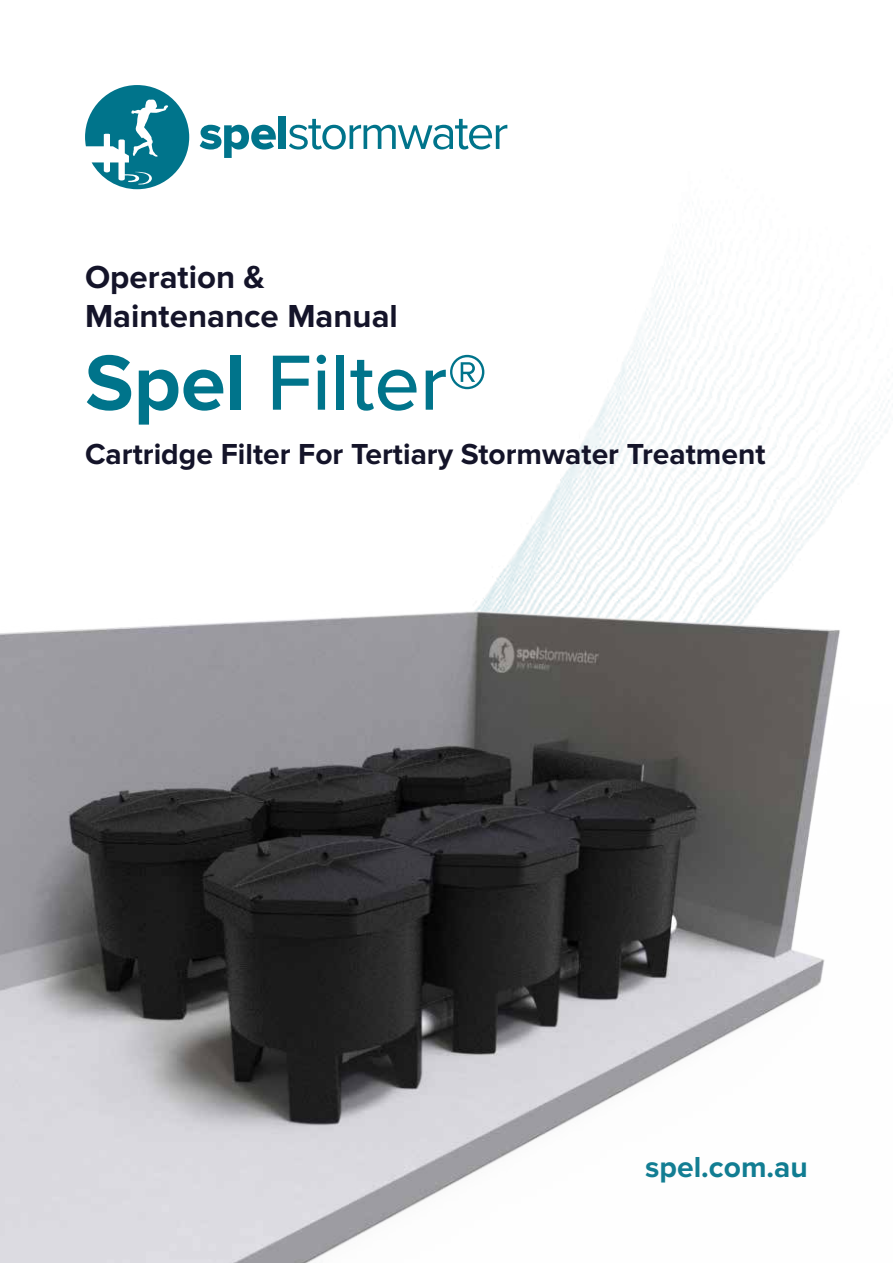
<style>
.page{position:relative;width:893px;height:1263px;background:#fff}
.page>*{position:absolute;margin:0;border:0;box-sizing:border-box;transform-origin:0 0}
.t1{font:500 81px "Proxima Nova";color:#00748b}
.t2{font:700 33px/39.6px "Proxima Nova";color:#141429}
.t3{font:700 30px "Proxima Nova";color:#141429}
.t4{font:700 30px "Proxima Nova";color:#00748b}
.s1{font-weight:700}
</style>
<div class="page">
<img style="left:133px;top:118px;width:760px;height:469px">
<svg style="left:200px;top:125px;width:76px;height:33px"></svg>
<div style="left:278px;top:116px;width:8px;height:33px;background:#00748b"></div>
<svg style="left:289px;top:119px;width:218px;height:31px"></svg>
<svg style="left:85px;top:85px;width:104px;height:104px"></svg>
<img style="left:0;top:587px;width:840px;height:676px">
<p class="t2" style="left:85px;top:258px;width:314px">Operation &amp;<br>Maintenance Manual</p>
<h1 class="t1" style="left:85px;top:322px;width:404px"><span class="s1">Spel</span> Filter®</h1>
<p class="t3" style="left:85px;top:437px;width:682px">Cartridge Filter For Tertiary Stormwater Treatment</p>
<p class="t4" style="left:645px;top:1150px;width:164px">spel.com.au</p>
</div>
